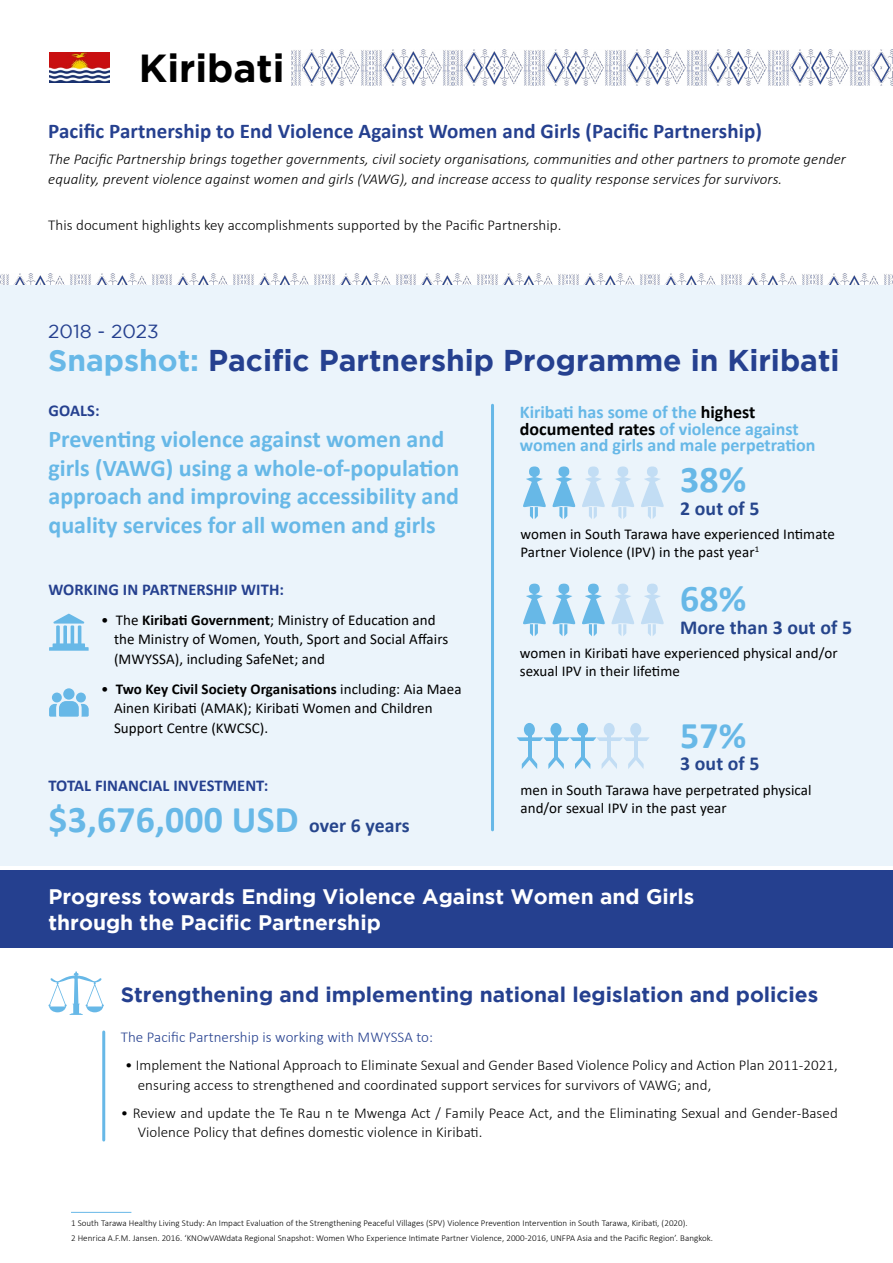
<style>
.page{position:relative;width:893px;height:1263px;background:#fff}
.page>*{position:absolute;margin:0;border:0;box-sizing:border-box;transform-origin:0 0}
.t1{font:700 39px "Gotham";color:#000}
.t2{font:700 37.8px "Calibri";letter-spacing:.005em;color:#67b8e7}
.t3{font:700 30px "Gotham";color:#25408f}
.t4{font:700 24px/28.5px "Calibri";color:#67b8e7}
.t5{font:700 21px/25.2px "Gotham";color:#fff}
.t6{font:700 21px "Calibri";letter-spacing:.005em;color:#25408f}
.t7{font:700 21px "Gotham";color:#25408f}
.t8{font:700 19.8px "Calibri";letter-spacing:.005em;color:#26458c}
.t9{font:19.05px "Gotham";color:#25408f}
.t10{font:700 18px/16.5px "Calibri";color:#67b8e7}
.t11{font:700 16.5px "Calibri";letter-spacing:.005em;color:#25408f}
.t12{font:15px/19.5px "Calibri";letter-spacing:.005em;color:#000}
.t13{font:300 15px/19.5px "Calibri";letter-spacing:.005em;color:#000}
.t14{font:italic 300 15px/19.5px "Calibri";letter-spacing:.005em;color:#000}
.t15{font:300 15px "Calibri";letter-spacing:.005em;color:#25408f}
.t16{font:300 9px "Calibri";letter-spacing:.005em;color:#000}
.s1{color:#67b8e7}
.s2{font-weight:700}
.s3{color:#000101}
</style>
<div class="page">
<img style="left:0;top:274px;width:161px;height:12px">
<img style="left:163px;top:274px;width:242px;height:12px">
<img style="left:651px;top:274px;width:242px;height:12px">
<img style="left:407px;top:274px;width:242px;height:12px">
<div style="left:0;top:286px;width:893px;height:580px;background:#ebf4fb"></div>
<img style="left:291px;top:49px;width:161px;height:36px">
<img style="left:454px;top:49px;width:242px;height:36px">
<img style="left:698px;top:49px;width:195px;height:36px">
<svg style="left:48px;top:971px;width:56px;height:44px"></svg>
<svg style="left:523px;top:466px;width:23px;height:53px"></svg>
<svg style="left:582px;top:466px;width:23px;height:53px"></svg>
<svg style="left:611px;top:466px;width:23px;height:53px"></svg>
<svg style="left:641px;top:466px;width:23px;height:53px"></svg>
<svg style="left:552px;top:466px;width:23px;height:53px"></svg>
<svg style="left:523px;top:583px;width:23px;height:53px"></svg>
<svg style="left:582px;top:583px;width:23px;height:53px"></svg>
<svg style="left:552px;top:583px;width:23px;height:53px"></svg>
<svg style="left:611px;top:583px;width:23px;height:53px"></svg>
<svg style="left:641px;top:583px;width:23px;height:53px"></svg>
<svg style="left:49px;top:688px;width:40px;height:29px"></svg>
<svg style="left:49px;top:614px;width:40px;height:37px"></svg>
<hr style="left:71px;top:1212px;width:60px;height:1px;background:#67b8e7">
<hr style="left:491px;top:405px;width:3px;height:425px;background:#67b8e7">
<hr style="left:102px;top:1032px;width:3px;height:108px;background:#67b8e7">
<div style="left:0;top:870px;width:893px;height:77px;background:#25408f"></div>
<img style="left:49px;top:53px;width:61px;height:30px">
<svg style="left:522px;top:756px;width:15px;height:13px"></svg>
<div style="left:524px;top:723px;width:11px;height:13px;background:#67b8e7;border-radius:50%"></div>
<hr style="left:528px;top:733px;width:3px;height:27px;background:#67b8e7">
<svg style="left:548px;top:756px;width:16px;height:13px"></svg>
<div style="left:550px;top:723px;width:11px;height:13px;background:#67b8e7;border-radius:50%"></div>
<hr style="left:555px;top:733px;width:3px;height:27px;background:#67b8e7">
<svg style="left:575px;top:756px;width:15px;height:13px"></svg>
<div style="left:577px;top:723px;width:11px;height:13px;background:#67b8e7;border-radius:50%"></div>
<hr style="left:581px;top:733px;width:3px;height:27px;background:#67b8e7">
<svg style="left:602px;top:756px;width:15px;height:13px"></svg>
<div style="left:604px;top:723px;width:11px;height:13px;background:#c2ddf4;border-radius:50%"></div>
<hr style="left:608px;top:733px;width:3px;height:27px;background:#c2ddf4">
<svg style="left:628px;top:757px;width:16px;height:12px"></svg>
<svg style="left:517px;top:737px;width:132px;height:4px"></svg>
<div style="left:630px;top:723px;width:11px;height:13px;background:#c2ddf4;border-radius:50%"></div>
<hr style="left:634px;top:733px;width:4px;height:27px;background:#c2ddf4">
<p class="t1" style="left:139px;top:45px;width:147px">Kiribati</p>
<p class="t6" style="left:48px;top:116px;width:715px">Pacific Partnership to End Violence Against Women and Girls (Pacific Partnership)</p>
<p class="t14" style="left:48px;top:149px;width:799px">The Pacific Partnership brings together governments, civil society organisations, communities and other partners to promote gender equality, prevent violence against women and girls (VAWG), and increase access to quality response services for survivors.</p>
<p class="t13" style="left:48px;top:215px;width:515px">This document highlights key accomplishments supported by the Pacific Partnership.</p>
<p class="t9" style="left:48px;top:320px;width:112px">2018 - 2023</p>
<p class="t3" style="left:48px;top:343px;width:793px"><span class="s1">Snapshot:</span> Pacific Partnership Programme in Kiribati</p>
<p class="t11" style="left:48px;top:398px;width:53px">GOALS:</p>
<p class="t4" style="left:48px;top:424px;width:412px">Preventing violence against women and girls (VAWG) using a whole-of-population approach and improving accessibility and quality services for all women and girls</p>
<p class="t11" style="left:48px;top:578px;width:237px">WORKING IN PARTNERSHIP WITH:</p>
<p class="t12" style="left:114px;top:610px;width:336px;text-indent:-13px">• The <span class="s2">Kiribati Government</span>; Ministry of Education and the Ministry of Women, Youth, Sport and Social Affairs (MWYSSA), including SafeNet; and</p>
<p class="t12" style="left:114px;top:679px;width:349px;text-indent:-13px">• <span class="s2">Two Key Civil Society Organisations</span> including: Aia Maea<br>Ainen Kiribati (AMAK); Kiribati Women and Children<br>Support Centre (KWCSC).</p>
<p class="t11" style="left:48px;top:774px;width:221px">TOTAL FINANCIAL INVESTMENT:</p>
<p class="t2" style="left:48px;top:793px;width:252px">$3,676,000 USD</p>
<p class="t8" style="left:309px;top:811px;width:102px">over 6 years</p>
<p class="t10" style="left:520px;top:404px;width:297px">Kiribati has some of the <span class="s3">highest documented rates</span> of violence against women and girls and male perpetration</p>
<p class="t2" style="left:680px;top:453px;width:68px">38%</p>
<p class="t8" style="left:680px;top:494px;width:81px">2 out of 5</p>
<p class="t12" style="left:520px;top:525px;width:316px;line-height:18px">women in South Tarawa have experienced Intimate<br>Partner Violence (IPV) in the past year<sup>1</sup></p>
<p class="t2" style="left:680px;top:572px;width:68px">68%</p>
<p class="t8" style="left:680px;top:613px;width:174px">More than 3 out of 5</p>
<p class="t12" style="left:520px;top:644px;width:319px;line-height:18px">women in Kiribati have experienced physical and/or sexual IPV in their lifetime</p>
<p class="t2" style="left:680px;top:708px;width:68px">57%</p>
<p class="t8" style="left:680px;top:750px;width:81px">3 out of 5</p>
<p class="t12" style="left:520px;top:781px;width:293px;line-height:18px">men in South Tarawa have perpetrated physical and/or sexual IPV in the past year</p>
<p class="t5" style="left:48px;top:884px;width:648px">Progress towards Ending Violence Against Women and Girls through the Pacific Partnership</p>
<p class="t7" style="left:121px;top:982px;width:699px">Strengthening and implementing national legislation and policies</p>
<p class="t15" style="left:121px;top:1028px;width:314px">The Pacific Partnership is working with MWYSSA to:</p>
<p class="t13" style="left:138px;top:1055px;width:701px;text-indent:-13px">• Implement the National Approach to Eliminate Sexual and Gender Based Violence Policy and Action Plan 2011-2021, ensuring access to strengthened and coordinated support services for survivors of VAWG; and,</p>
<p class="t13" style="left:138px;top:1103px;width:701px;text-indent:-17px">• Review and update the Te Rau n te Mwenga Act / Family Peace Act, and the Eliminating Sexual and Gender-Based<br>Violence Policy that defines domestic violence in Kiribati.</p>
<p class="t16" style="left:71px;top:1217px;width:618px">1 South Tarawa Healthy Living Study: An Impact Evaluation of the Strengthening Peaceful Villages (SPV) Violence Prevention Intervention in South Tarawa, Kiribati, (2020).</p>
<p class="t16" style="left:71px;top:1232px;width:643px">2 Henrica A.F.M. Jansen. 2016. ‘KNOwVAWdata Regional Snapshot: Women Who Experience Intimate Partner Violence, 2000-2016, UNFPA Asia and the Pacific Region’. Bangkok.</p>
</div>
